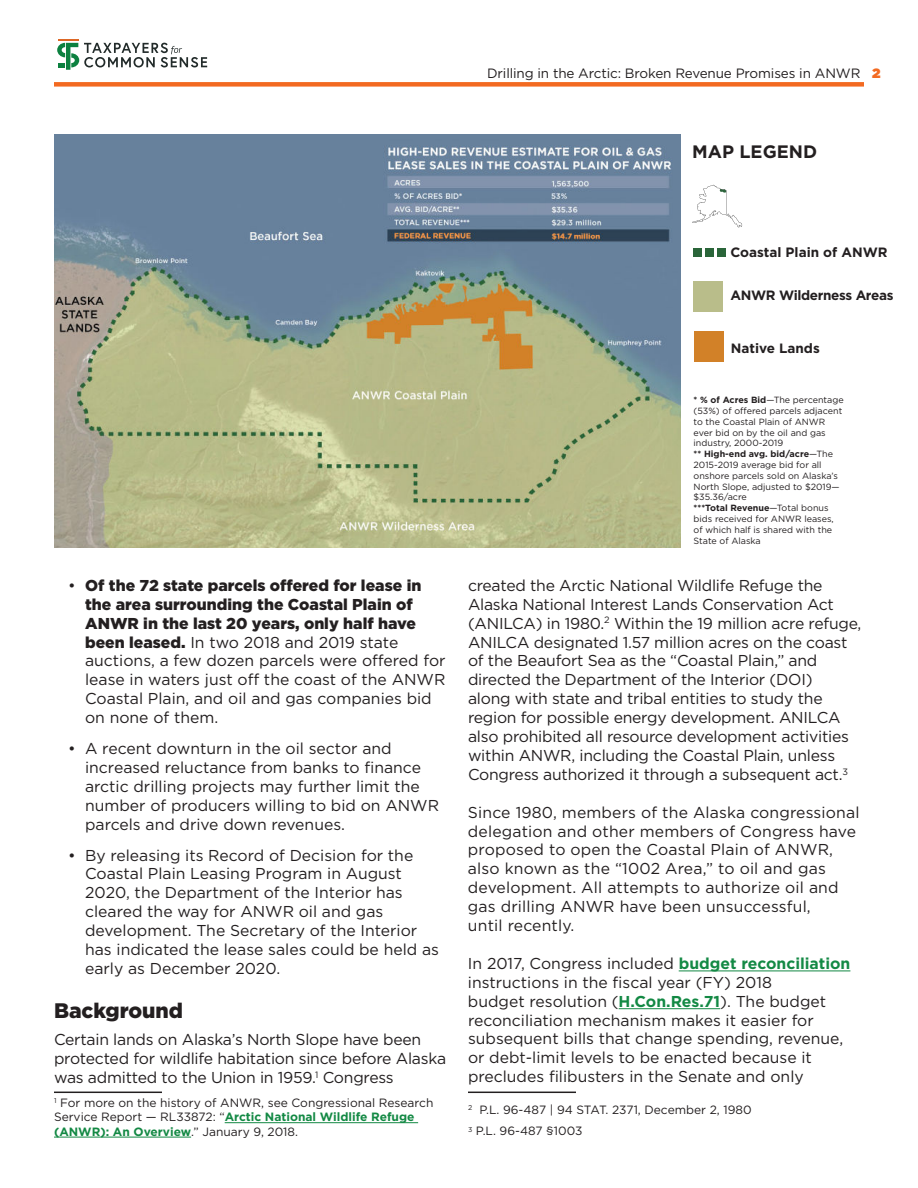
<style>
.page{position:relative;width:918px;height:1188px;background:#fff}
.page>*{position:absolute;margin:0;border:0;box-sizing:border-box;transform-origin:0 0}
.t1{font:900 21px "Gotham";color:#231f20}
.t2{font:700 18px "Gotham";color:#231f20}
.t3{font:15.75px/18.9px "Gotham";color:#231f20}
.t4{font:13.5px "Gotham";letter-spacing:-.01em;color:#231f20}
.t5{font:700 13.5px "Gotham";letter-spacing:-.005em;color:#231f20}
.t6{font:700 13.5px "Gotham";letter-spacing:-.025em;color:#231f20}
.t7{font:12px/14.4px "Gotham";color:#231f20}
.t8{font:9px/10.8px "Gotham";color:#231f20}
.s1{font-weight:900;color:#f36a21}
.s2{font-weight:900}
.s3{font-weight:700;color:#138944}
.s4{font-weight:700}
</style>
<div class="page">
<hr style="left:54px;top:1092px;width:108px;height:1px;background:#231f20">
<hr style="left:225px;top:1122px;width:193px;height:1px;background:#138944">
<hr style="left:54px;top:1137px;width:137px;height:1px;background:#138944">
<div style="left:54px;top:82px;width:810px;height:5px;background:#f36a21"></div>
<svg style="left:57px;top:43px;width:150px;height:27px"></svg>
<hr style="left:58px;top:39px;width:20px;height:2px;background:#dd6726">
<hr style="left:679px;top:971px;width:171px;height:1px;background:#138944">
<hr style="left:619px;top:1008px;width:101px;height:1px;background:#138944">
<hr style="left:468px;top:1092px;width:108px;height:1px;background:#231f20">
<img style="left:55px;top:134px;width:625px;height:414px">
<div style="left:694px;top:282px;width:29px;height:30px;background:#b9bd8a"></div>
<div style="left:694px;top:332px;width:29px;height:30px;background:#d28128"></div>
<svg style="left:692px;top:185px;width:50px;height:42px"></svg>
<div style="left:694px;top:248px;width:8px;height:8px;background:#2a6539"></div>
<div style="left:705px;top:248px;width:8px;height:8px;background:#2a6539"></div>
<div style="left:717px;top:248px;width:8px;height:8px;background:#2a6539"></div>
<p class="t4" style="left:487px;top:67px;width:395px">Drilling in the Arctic: Broken Revenue Promises in ANWR <span class="s1">2</span></p>
<p class="t2" style="left:692px;top:144px;width:126px">MAP LEGEND</p>
<p class="t3" style="left:85px;top:577px;width:362px;text-indent:-17px">• <span class="s2">Of the 72 state parcels offered for lease in the area surrounding the Coastal Plain of ANWR in the last 20 years, only half have been leased.</span> In two 2018 and 2019 state auctions, a few dozen parcels were offered for lease in waters just off the coast of the ANWR Coastal Plain, and oil and gas companies bid on none of them.</p>
<p class="t3" style="left:85px;top:740px;width:355px;text-indent:-17px">• A recent downturn in the oil sector and increased reluctance from banks to finance arctic drilling projects may further limit the number of producers willing to bid on ANWR parcels and drive down revenues.</p>
<p class="t3" style="left:85px;top:846px;width:355px;text-indent:-17px">• By releasing its Record of Decision for the Coastal Plain Leasing Program in August 2020, the Department of the Interior has cleared the way for ANWR oil and gas development. The Secretary of the Interior has indicated the lease sales could be held as early as December 2020.</p>
<h1 class="t1" style="left:54px;top:1001px;width:131px">Background</h1>
<p class="t3" style="left:54px;top:1031px;width:394px">Certain lands on Alaska’s North Slope have been protected for wildlife habitation since before Alaska was admitted to the Union in 1959.<sup>1</sup> Congress</p>
<p class="t7" style="left:54px;top:1096px;width:381px"><sup>1</sup> For more on the history of ANWR, see Congressional Research<br>Service Report — RL33872: “<span class="s3">Arctic National Wildlife Refuge (ANWR): An Overview</span>.” January 9, 2018.</p>
<p class="t5" style="left:730px;top:246px;width:159px">Coastal Plain of ANWR</p>
<p class="t6" style="left:730px;top:290px;width:164px">ANWR Wilderness Areas</p>
<p class="t5" style="left:731px;top:343px;width:90px">Native Lands</p>
<p class="t8" style="left:694px;top:395px;width:152px"><span class="s4">* % of Acres Bid</span>—The percentage (53%) of offered parcels adjacent to the Coastal Plain of ANWR ever bid on by the oil and gas industry, 2000-2019<br><span class="s4">** High-end avg. bid/acre</span> —The<br>2015-2019 average bid for all onshore parcels sold on Alaska’s<br>North Slope, adjusted to $2019— $35.36/acre<br><span class="s4">***Total Revenue</span>—Total bonus bids received for ANWR leases, of which half is shared with the<br>State of Alaska</p>
<p class="t3" style="left:468px;top:577px;width:395px">created the Arctic National Wildlife Refuge the Alaska National Interest Lands Conservation Act (ANILCA) in 1980.<sup>2</sup> Within the 19 million acre refuge, ANILCA designated 1.57 million acres on the coast of the Beaufort Sea as the “Coastal Plain,” and directed the Department of the Interior (DOI)<br>along with state and tribal entities to study the region for possible energy development. ANILCA also prohibited all resource development activities within ANWR, including the Coastal Plain, unless Congress authorized it through a subsequent act.<sup>3</sup></p>
<p class="t3" style="left:468px;top:803px;width:393px">Since 1980, members of the Alaska congressional delegation and other members of Congress have proposed to open the Coastal Plain of ANWR, also known as the “1002 Area,” to oil and gas development. All attempts to authorize oil and gas drilling ANWR have been unsuccessful,<br>until recently.</p>
<p class="t3" style="left:468px;top:955px;width:384px">In 2017, Congress included <span class="s3">budget reconciliation </span>instructions in the fiscal year (FY) 2018<br>budget resolution (<span class="s3">H.Con.Res.71</span>). The budget reconciliation mechanism makes it easier for subsequent bills that change spending, revenue, or debt-limit levels to be enacted because it precludes filibusters in the Senate and only</p>
<p class="t7" style="left:468px;top:1099px;width:285px;line-height:21.6px"><sup>2</sup> P.L. 96-487 | 94 STAT. 2371, December 2, 1980<br><sup>3</sup> P.L. 96-487 §1003</p>
</div>
